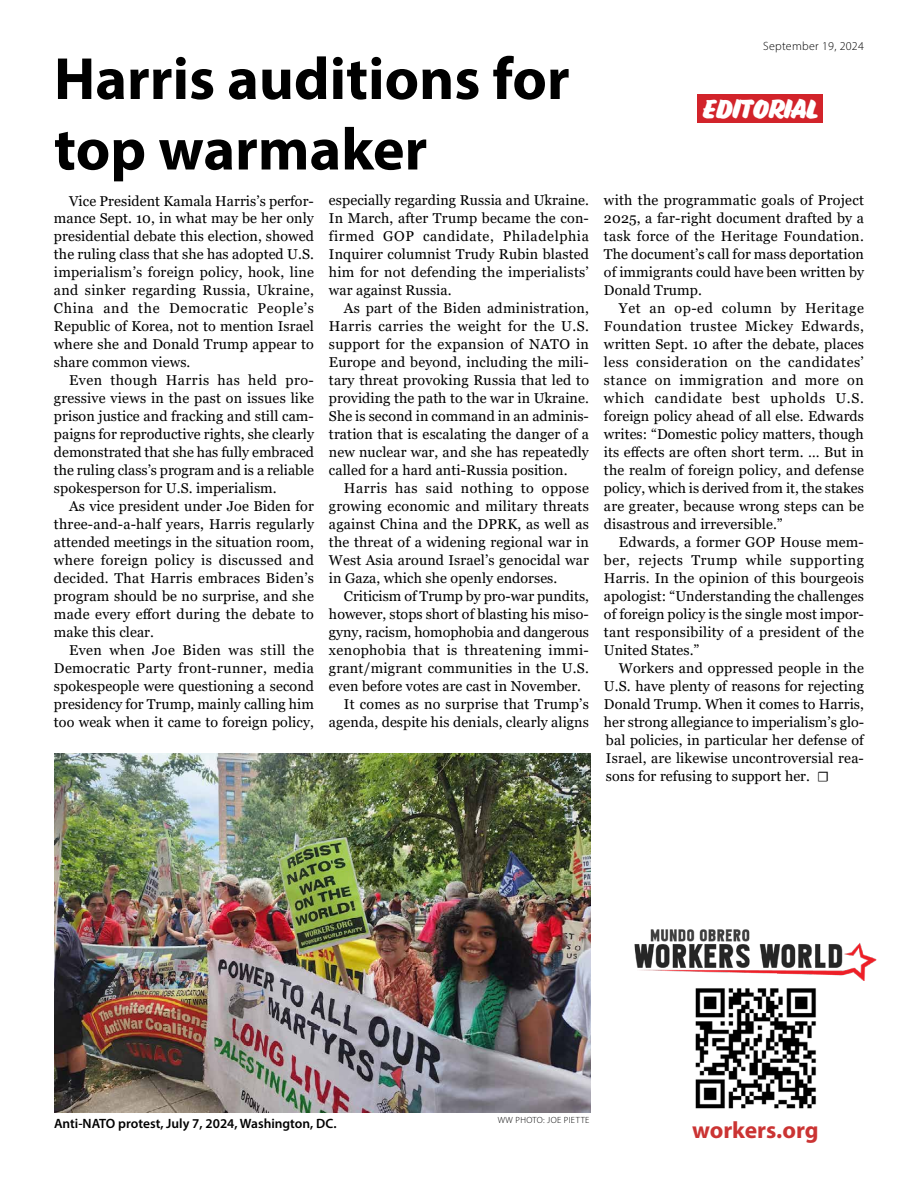
<style>
.page{position:relative;width:918px;height:1188px;background:#fff}
.page>*{position:absolute;margin:0;border:0;box-sizing:border-box;transform-origin:0 0}
.t1{font:700 60px/70.5px "Myriad Pro";color:#000}
.t2{font:24px "Eds Market Bold Slant";color:#fff}
.t3{font:700 23.7px "Myriad Pro";color:#cb3433}
.t4{font:14.25px/18px "Georgia";letter-spacing:.005em;color:#000;text-align:justify}
.t5{font:14.25px "Georgia";letter-spacing:.03em;color:#000}
.t6{font:600 13.5px "Myriad Pro";color:#000}
.t7{font:300 12px "Myriad Pro";letter-spacing:.025em;color:#000}
.t8{font:300 9px "Myriad Pro";letter-spacing:.04em;color:#000}
.s1{font-family:"Minion Pro"}
</style>
<div class="page">
<img style="left:635px;top:929px;width:241px;height:52px">
<img style="left:695px;top:988px;width:121px;height:121px">
<div style="left:698px;top:94px;width:126px;height:29px;background:#d2232a"></div>
<img style="left:54px;top:753px;width:537px;height:360px">
<h1 class="t1" style="left:54px;top:42px;width:517px">Harris auditions for top warmaker</h1>
<p class="t4" style="left:54px;top:192px;width:262px;text-indent:15px">Vice President Kamala Harris’s perfor&shy;mance Sept. 10, in what may be her only presidential debate this election, showed the ruling class that she has adopted U.S. imperialism’s foreign policy, hook, line and sinker regarding Russia, Ukraine, China and the Democratic People’s Republic of Korea, not to mention Israel where she and Donald Trump appear to share common views.</p>
<p class="t4" style="left:54px;top:372px;width:262px;text-indent:15px">Even though Harris has held pro&shy;gressive views in the past on issues like prison justice and fracking and still cam&shy;paigns for reproductive rights, she clearly demonstrated that she has fully embraced the ruling class’s program and is a reliable spokesperson for U.S. imperialism.</p>
<p class="t4" style="left:54px;top:498px;width:262px;text-indent:15px">As vice president under Joe Biden for three-and-a-half years, Harris regularly attended meetings in the situation room, where foreign policy is discussed and decided. That Harris embraces Biden’s program should be no surprise, and she made every effort during the debate to make this clear.</p>
<p class="t4" style="left:54px;top:642px;width:262px;text-indent:15px">Even when Joe Biden was still the Democratic Party front-runner, media spokespeople were questioning a second presidency for Trump, mainly calling him too weak when it came to foreign policy,</p>
<p class="t4" style="left:329px;top:192px;width:262px">especially regarding Russia and Ukraine.<br>In March, after Trump became the con&shy;firmed GOP candidate, Philadelphia Inquirer columnist Trudy Rubin blasted him for not defending the imperialists’ war against Russia.</p>
<p class="t4" style="left:329px;top:300px;width:262px;text-indent:15px">As part of the Biden administration, Harris carries the weight for the U.S. support for the expansion of NATO in Europe and beyond, including the mili&shy;tary threat provoking Russia that led to providing the path to the war in Ukraine.<br>She is second in command in an adminis&shy;tration that is escalating the danger of a new nuclear war, and she has repeatedly called for a hard anti-Russia position.</p>
<p class="t4" style="left:329px;top:480px;width:262px;text-indent:15px">Harris has said nothing to oppose growing economic and military threats against China and the DPRK, as well as the threat of a widening regional war in West Asia around Israel’s genocidal war in Gaza, which she openly endorses.</p>
<p class="t4" style="left:344px;top:588px;width:247px">Criticism of Trump by pro-war pundits,</p>
<p class="t4" style="left:329px;top:606px;width:261px">however, stops short of blasting his miso-</p>
<p class="t4" style="left:329px;top:624px;width:262px">gyny, racism, homophobia and dangerous</p>
<p class="t5" style="left:329px;top:642px;width:261px">xenophobia that is threatening immi-</p>
<p class="t4" style="left:329px;top:660px;width:262px">grant/migrant communities in the U.S.</p>
<p class="t4" style="left:329px;top:678px;width:254px">even before votes are cast in November.</p>
<p class="t4" style="left:344px;top:696px;width:246px">It comes as no surprise that Trump’s</p>
<p class="t4" style="left:329px;top:714px;width:261px">agenda, despite his denials, clearly aligns</p>
<p class="t7" style="left:763px;top:38px;width:102px">September 19, 2024</p>
<h2 class="t2" style="left:703px;top:95px;width:117px">EDITORIAL</h2>
<p class="t4" style="left:604px;top:192px;width:262px">with the programmatic goals of Project 2025, a far-right document drafted by a task force of the Heritage Foundation.<br>The document’s call for mass deportation of immigrants could have been written by Donald Trump.</p>
<p class="t4" style="left:604px;top:300px;width:262px;text-indent:15px">Yet an op-ed column by Heritage Foundation trustee Mickey Edwards, written Sept. 10 after the debate, places less consideration on the candidates’ stance on immigration and more on which candidate best upholds U.S. foreign policy ahead of all else. Edwards writes: “Domestic policy matters, though its effects are often short term. … But in the realm of foreign policy, and defense policy, which is derived from it, the stakes are greater, because wrong steps can be disastrous and irreversible.”</p>
<p class="t4" style="left:604px;top:534px;width:262px;text-indent:15px">Edwards, a former GOP House mem&shy;ber, rejects Trump while supporting Harris. In the opinion of this bourgeois apologist: “Understanding the challenges of foreign policy is the single most impor&shy;tant responsibility of a president of the United States.”</p>
<p class="t4" style="left:604px;top:660px;width:262px;text-indent:15px">Workers and oppressed people in the U.S. have plenty of reasons for rejecting Donald Trump. When it comes to Harris, her strong allegiance to imperialism’s glo&shy;bal policies, in particular her defense of Israel, are likewise uncontroversial rea&shy;sons for refusing to support her. <span class="s1">☐</span></p>
<p class="t6" style="left:54px;top:1115px;width:284px">Anti-NATO protest, July 7, 2024, Washington, DC.</p>
<p class="t8" style="left:498px;top:1115px;width:93px">WW PHOTO: JOE PIETTE</p>
<h3 class="t3" style="left:692px;top:1115px;width:128px">workers.org</h3>
</div>
